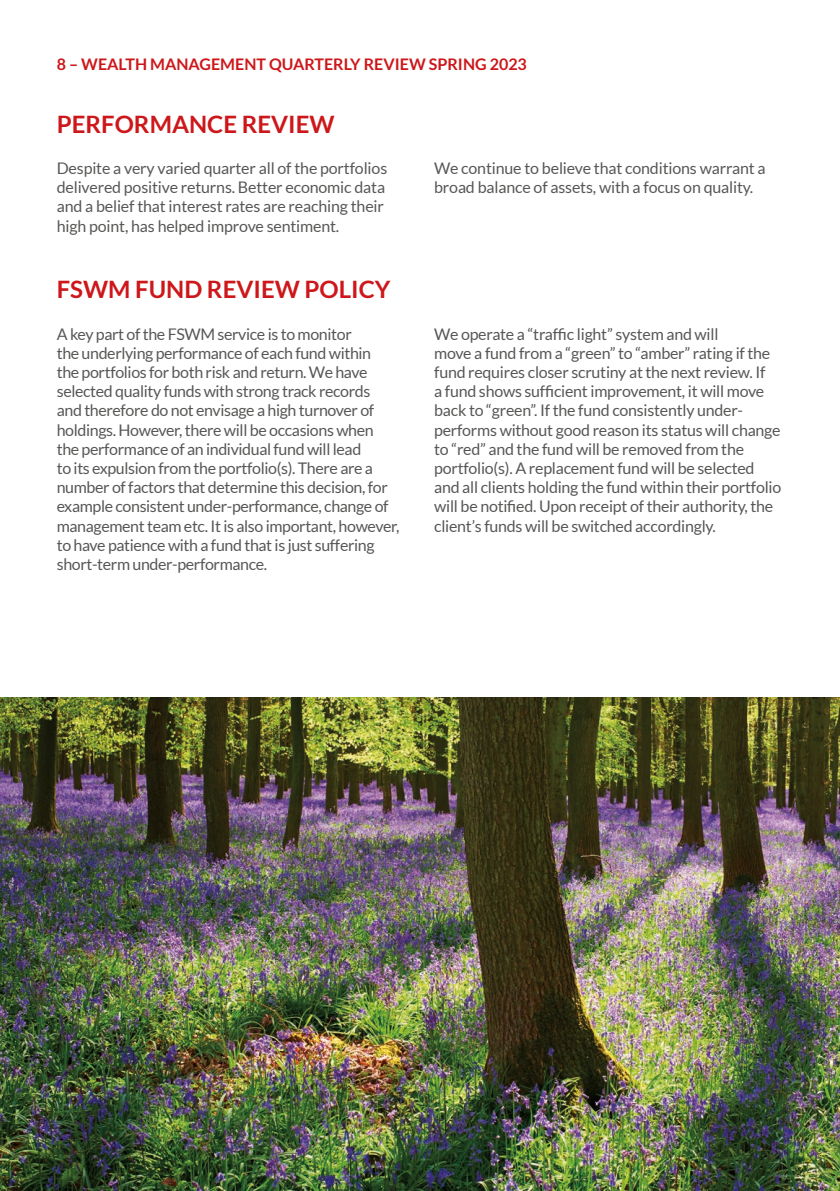
<style>
.page{position:relative;width:840px;height:1191px;background:#fff}
.page>*{position:absolute;margin:0;border:0;box-sizing:border-box;transform-origin:0 0}
.subheader_smaller{font:700 24px "Lato";color:#cd171a}
.body_copy{font:16px/19.2px "Lato";letter-spacing:-.015em;color:#575756}
.t1{font:700 16px "Lato";color:#cd171a}
</style>
<div class="page">
<img style="left:0;top:697px;width:839px;height:494px">
<p class="t1" style="left:57px;top:55px;width:471px">8 – WEALTH MANAGEMENT QUARTERLY REVIEW SPRING 2023</p>
<p class="subheader_smaller" style="left:57px;top:110px;width:279px">PERFORMANCE REVIEW</p>
<p class="body_copy" style="left:57px;top:158px;width:332px">Despite a very varied quarter all of the portfolios delivered positive returns. Better economic data and a belief that interest rates are reaching their high point, has helped improve sentiment.</p>
<p class="body_copy" style="left:434px;top:158px;width:333px">We continue to believe that conditions warrant a broad balance of assets, with a focus on quality.</p>
<p class="subheader_smaller" style="left:57px;top:276px;width:335px">FSWM FUND REVIEW POLICY</p>
<p class="body_copy" style="left:57px;top:324px;width:344px">A key part of the FSWM service is to monitor<br>the underlying performance of each fund within<br>the portfolios for both risk and return. We have selected quality funds with strong track records and therefore do not envisage a high turnover of holdings. However, there will be occasions when the performance of an individual fund will lead<br>to its expulsion from the portfolio(s). There are a number of factors that determine this decision, for example consistent under-performance, change of management team etc. It is also important, however, to have patience with a fund that is just suffering short-term under-performance.</p>
<p class="body_copy" style="left:434px;top:324px;width:348px">We operate a “traffic light” system and will<br>move a fund from a “green” to “amber” rating if the fund requires closer scrutiny at the next review. If<br>a fund shows sufficient improvement, it will move back to “green”. If the fund consistently under&shy;performs without good reason its status will change to “red” and the fund will be removed from the portfolio(s). A replacement fund will be selected and all clients holding the fund within their portfolio will be notified. Upon receipt of their authority, the client’s funds will be switched accordingly.</p>
</div>
